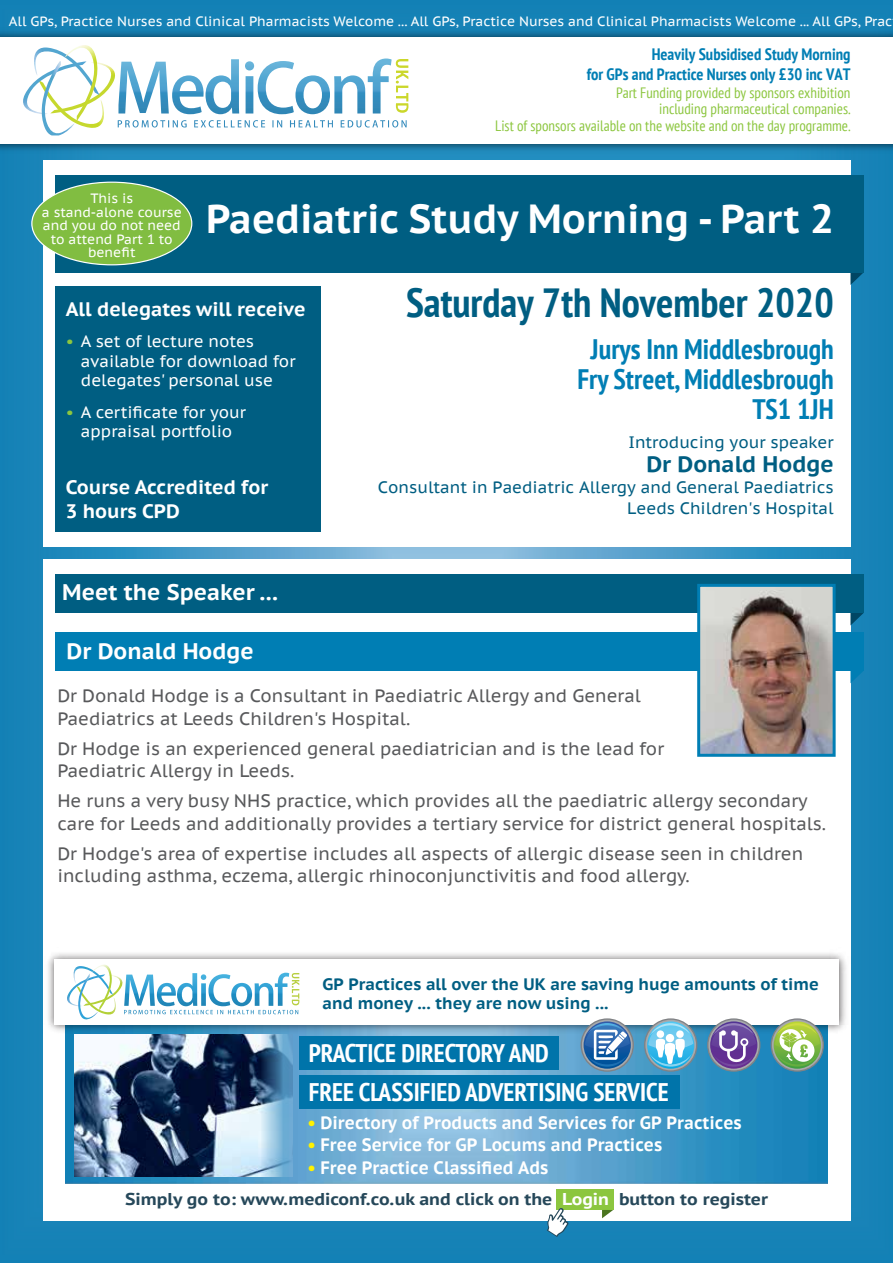
<style>
.page{position:relative;width:893px;height:1263px;background:#fff}
.page>*{position:absolute;margin:0;border:0;box-sizing:border-box;transform-origin:0 0}
.t1{font:700 condensed 40.65px "PT Sans";color:#005e82}
.t2{font:700 40.5px "PT Sans Caption";color:#fff}
.t3{font:700 condensed 28.2px/30px "PT Sans";color:#007eb4;text-align:right}
.t4{font:700 condensed 25.5px/39.3px "PT Sans";color:#fff}
.t5{font:700 22.5px "PT Sans Caption";color:#fff}
.t6{font:700 22.5px "PT Sans Caption";color:#005e82}
.t7{font:700 19.5px/24px "PT Sans Caption";color:#fff}
.t8{font:18px/22.5px "PT Sans Caption";color:#58595b}
.t9{font:700 18px "PT Sans Caption";color:#fff;scale:.95 1}
.t10{font:700 17.1px "PT Sans";color:#26485a;scale:1.16 1}
.t11{font:700 16.65px/20px "PT Sans Caption";color:#005e82}
.t12{font:16.5px/19.5px "PT Sans Caption";color:#fff}
.t13{font:16.5px/21px "PT Sans Caption";color:#005e82;text-align:right}
.t14{font:700 condensed 16.5px/19.8px "PT Sans";color:#007eb4;text-align:right}
.t15{font:condensed 15px/16.5px "PT Sans";color:#8cc63f;text-align:right}
.t16{font:13.5px/13.5px "PT Sans Caption";color:#fff;text-align:center}
.s1{color:#8cc63f}
.s2{color:#fff200}
.s3{color:#fff}
</style>
<div class="page">
<img style="left:0;top:0;width:893px;height:1263px">
<img style="left:0;top:26px;width:893px;height:129px">
<div style="left:0;top:37px;width:893px;height:107px;background:#fff"></div>
<img style="left:99px;top:63px;width:16px;height:29px">
<img style="left:41px;top:80px;width:65px;height:48px">
<img style="left:23px;top:82px;width:19px;height:33px">
<img style="left:42px;top:95px;width:32px;height:40px">
<img style="left:34px;top:48px;width:31px;height:47px">
<img style="left:65px;top:45px;width:34px;height:76px">
<img style="left:118px;top:59px;width:274px;height:55px">
<img style="left:118px;top:120px;width:243px;height:8px">
<img style="left:365px;top:120px;width:42px;height:8px">
<img style="left:396px;top:59px;width:12px;height:54px">
<div style="left:43px;top:559px;width:807px;height:661px;background:#fff"></div>
<svg style="left:850px;top:613px;width:14px;height:12px"></svg>
<div style="left:55px;top:574px;width:809px;height:39px;background:#005e82"></div>
<svg style="left:850px;top:670px;width:14px;height:13px"></svg>
<div style="left:55px;top:632px;width:809px;height:38px;background:#007eb4"></div>
<div style="left:43px;top:160px;width:807px;height:386px;background:#fff"></div>
<svg style="left:850px;top:272px;width:14px;height:13px"></svg>
<div style="left:55px;top:175px;width:809px;height:97px;background:#005e82"></div>
<div style="left:55px;top:286px;width:266px;height:246px;background:#005e82"></div>
<img style="left:66px;top:1037px;width:762px;height:146px">
<div style="left:556px;top:1190px;width:57px;height:20px;background:#8cc63f"></div>
<svg style="left:602px;top:1210px;width:11px;height:8px"></svg>
<svg style="left:547px;top:1208px;width:22px;height:29px"></svg>
<img style="left:42px;top:947px;width:809px;height:90px">
<div style="left:54px;top:959px;width:785px;height:65px;background:#fff"></div>
<img style="left:117px;top:976px;width:6px;height:13px">
<img style="left:98px;top:986px;width:22px;height:29px">
<img style="left:67px;top:991px;width:6px;height:14px">
<img style="left:73px;top:995px;width:25px;height:31px">
<img style="left:70px;top:966px;width:22px;height:29px">
<img style="left:92px;top:964px;width:25px;height:46px">
<img style="left:124px;top:973px;width:165px;height:33px">
<img style="left:124px;top:1010px;width:147px;height:4px">
<img style="left:273px;top:1010px;width:25px;height:4px">
<img style="left:292px;top:973px;width:7px;height:32px">
<img style="left:75px;top:1034px;width:217px;height:142px">
<svg style="left:645px;top:1019px;width:52px;height:52px"></svg>
<div style="left:644px;top:1018px;width:53px;height:54px;border:1px solid #808285;border-radius:50%"></div>
<svg style="left:647px;top:1021px;width:47px;height:48px"></svg>
<svg style="left:648px;top:1024px;width:45px;height:25px"></svg>
<svg style="left:650px;top:1023px;width:42px;height:44px"></svg>
<div style="left:666px;top:1034px;width:8px;height:8px;background:#fff;border-radius:50%"></div>
<svg style="left:708px;top:1019px;width:52px;height:52px"></svg>
<div style="left:707px;top:1018px;width:53px;height:54px;border:1px solid #808285;border-radius:50%"></div>
<svg style="left:710px;top:1021px;width:47px;height:48px"></svg>
<svg style="left:711px;top:1024px;width:45px;height:25px"></svg>
<svg style="left:713px;top:1062px;width:42px;height:5px"></svg>
<svg style="left:713px;top:1023px;width:42px;height:39px;background:#8569ac"></svg>
<svg style="left:771px;top:1019px;width:52px;height:52px"></svg>
<div style="left:771px;top:1018px;width:53px;height:54px;border:1px solid #808285;border-radius:50%"></div>
<svg style="left:774px;top:1021px;width:47px;height:48px"></svg>
<svg style="left:775px;top:1024px;width:45px;height:25px"></svg>
<svg style="left:776px;top:1062px;width:42px;height:5px"></svg>
<svg style="left:776px;top:1023px;width:42px;height:39px"></svg>
<svg style="left:581px;top:1019px;width:52px;height:52px"></svg>
<div style="left:581px;top:1018px;width:53px;height:54px;border:1px solid #808285;border-radius:50%"></div>
<svg style="left:584px;top:1021px;width:47px;height:48px"></svg>
<svg style="left:585px;top:1024px;width:45px;height:25px"></svg>
<svg style="left:586px;top:1060px;width:42px;height:7px"></svg>
<svg style="left:586px;top:1023px;width:42px;height:37px"></svg>
<div style="left:299px;top:1036px;width:260px;height:33px;background:#0074aa"></div>
<div style="left:299px;top:1075px;width:380px;height:33px;background:#0074aa"></div>
<img style="left:701px;top:588px;width:131px;height:165px">
<div style="left:697px;top:584px;width:139px;height:173px;border:3px solid #007eb4"></div>
<div style="left:32px;top:182px;width:160px;height:83px;background:#81bd41;border-radius:50%"></div>
<p class="t16" style="left:9px;top:14px;width:885px">All GPs, Practice Nurses and Clinical Pharmacists Welcome ... All GPs, Practice Nurses and Clinical Pharmacists Welcome ... All GPs, Prac</p>
<p class="t16" style="left:42px;top:191px;width:141px">This is<br>a stand-alone course and you do not need to attend Part 1 to benefit</p>
<p class="t14" style="left:587px;top:44px;width:265px">Heavily Subsidised Study Morning<br>for GPs and Practice Nurses only £30 inc VAT</p>
<p class="t15" style="left:495px;top:84px;width:357px">Part Funding provided by sponsors exhibition<br>including pharmaceutical companies.<br>List of sponsors available on the website and on the day programme.</p>
<h2 class="t2" style="left:206px;top:192px;width:629px">Paediatric Study Morning - Part 2</h2>
<p class="t7" style="left:66px;top:296px;width:241px">All delegates will receive</p>
<p class="t12" style="left:81px;top:331px;width:216px;text-indent:-15px"><span class="s1">•</span> A set of lecture notes available for download for delegates' personal use</p>
<p class="t12" style="left:66px;top:402px;width:182px;text-align:center"><span class="s1">•</span> A certificate for your appraisal portfolio</p>
<p class="t7" style="left:66px;top:475px;width:204px">Course Accredited for<br>3 hours CPD</p>
<p class="t5" style="left:62px;top:577px;width:217px">Meet the Speaker ...</p>
<p class="t5" style="left:67px;top:636px;width:189px">Dr Donald Hodge</p>
<h1 class="t1" style="left:406px;top:275px;width:429px">Saturday 7th November 2020</h1>
<h3 class="t3" style="left:577px;top:333px;width:258px">Jurys Inn Middlesbrough<br>Fry Street, Middlesbrough<br>TS1 1JH</h3>
<p class="t13" style="left:628px;top:431px;width:207px">Introducing your speaker</p>
<p class="t6" style="left:646px;top:449px;width:189px">Dr Donald Hodge</p>
<p class="t13" style="left:378px;top:476px;width:457px">Consultant in Paediatric Allergy and General Paediatrics<br>Leeds Children's Hospital</p>
<p class="t8" style="left:57px;top:684px;width:585px">Dr Donald Hodge is a Consultant in Paediatric Allergy and General<br>Paediatrics at Leeds Children's Hospital.</p>
<p class="t8" style="left:57px;top:736px;width:608px">Dr Hodge is an experienced general paediatrician and is the lead for<br>Paediatric Allergy in Leeds.</p>
<p class="t8" style="left:57px;top:789px;width:770px">He runs a very busy NHS practice, which provides all the paediatric allergy secondary care for Leeds and additionally provides a tertiary service for district general hospitals.</p>
<p class="t8" style="left:57px;top:841px;width:747px">Dr Hodge's area of expertise includes all aspects of allergic disease seen in children including asthma, eczema, allergic rhinoconjunctivitis and food allergy.</p>
<p class="t11" style="left:323px;top:973px;width:498px">GP Practices all over the UK are saving huge amounts of time and money ... they are now using ...</p>
<h3 class="t4" style="left:309px;top:1032px;width:362px">PRACTICE DIRECTORY AND<br>FREE CLASSIFIED ADVERTISING SERVICE</h3>
<p class="t9" style="left:307px;top:1110px;width:459px"><span class="s2">•</span> Directory of Products and Services for GP Practices</p>
<p class="t9" style="left:307px;top:1133px;width:375px"><span class="s2">•</span> Free Service for GP Locums and Practices</p>
<p class="t9" style="left:307px;top:1155px;width:255px"><span class="s2">•</span> Free Practice Classified Ads</p>
<p class="t10" style="left:125px;top:1188px;width:556px">Simply go to: www.mediconf.co.uk and click on the <span class="s3">Login</span> button to register</p>
</div>
